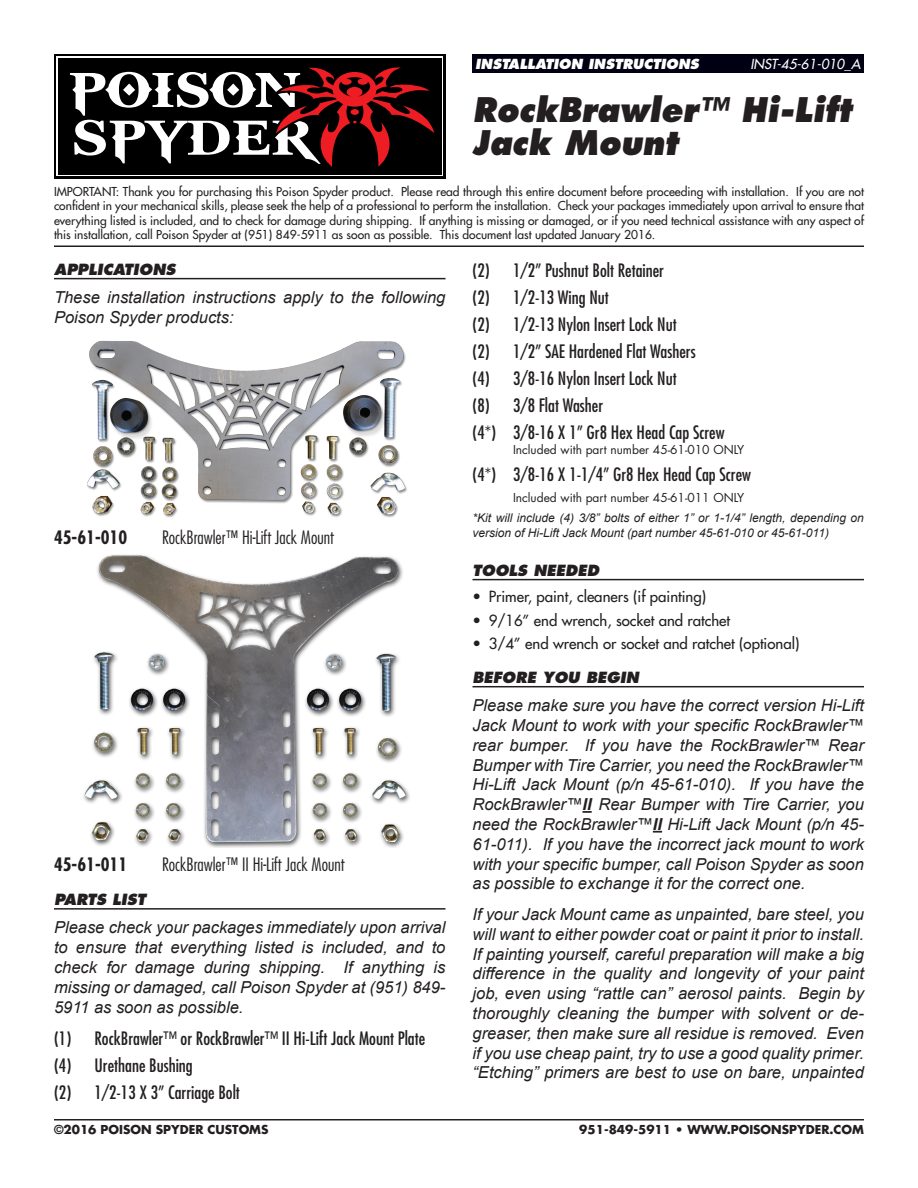
<style>
.page{position:relative;width:918px;height:1188px;background:#fff}
.page>*{position:absolute;margin:0;border:0;box-sizing:border-box;transform-origin:0 0}
.t1{font:italic 800 33px/33px "Futura";color:#231f20;scale:.95 1}
.Part_List{font:condensed 18px "Futura";color:#231f20}
.Part_Number___Name{font:300 condensed 18px "Futura";color:#231f20}
.Part_Number___Name-2{font:700 condensed 18px "Futura";color:#231f20}
.Notes{font:italic 16.5px/19.8px "Arial";color:#231f20;text-align:justify}
.t2{font:15px "Futura";color:#231f20}
.Section_Head{font:italic 800 15px "Futura";color:#231f20}
.t3{font:italic 800 13.5px "Futura";color:#fff}
.t4{font:italic 13.5px "Futura";color:#fff}
.Important{font:12px/14.4px "Futura";color:#231f20;text-align:justify}
.Notes-2{font:italic 12px/14.4px "Arial";color:#231f20}
.Part_List_Part_Numbe{font:12px "Futura";color:#231f20}
.t5{font:700 12px "Futura";color:#231f20}
.s1{font-weight:700}
</style>
<div class="page">
<hr style="left:54px;top:1119px;width:810px;height:1px;background:#231f20">
<svg style="left:54px;top:54px;width:392px;height:125px;fill:#000001"></svg>
<div style="left:57px;top:57px;width:386px;height:119px;background:#000001"></div>
<svg style="left:70px;top:67px;width:364px;height:100px"></svg>
<div style="left:472px;top:54px;width:392px;height:18px;background:#000012"></div>
<hr style="left:54px;top:245px;width:810px;height:2px;background:#231f20">
<hr style="left:54px;top:278px;width:392px;height:1px;background:#231f20">
<hr style="left:54px;top:908px;width:392px;height:2px;background:#231f20">
<img style="left:87px;top:340px;width:320px;height:178px">
<img style="left:83px;top:555px;width:327px;height:293px">
<hr style="left:472px;top:579px;width:392px;height:1px;background:#231f20">
<hr style="left:472px;top:686px;width:392px;height:1px;background:#231f20">
<svg style="left:583px;top:811px;width:9px;height:2px"></svg>
<svg style="left:653px;top:831px;width:9px;height:2px"></svg>
<p class="t3" style="left:475px;top:55px;width:225px">INSTALLATION INSTRUCTIONS</p>
<p class="t4" style="left:750px;top:55px;width:112px">INST-45-61-010_A</p>
<h1 class="t1" style="left:472px;top:93px;width:400px">RockBrawler™ Hi-Lift<br>Jack Mount</h1>
<p class="Important" style="left:54px;top:184px;width:812px">IMPORTANT: Thank you for purchasing this Poison Spyder product. Please read through this entire document before proceeding with installation. If you are not confident in your mechanical skills, please seek the help of a professional to perform the installation. Check your packages immediately upon arrival to ensure that everything listed is included, and to check for damage during shipping. If anything is missing or damaged, or if you need technical assistance with any aspect of this installation, call Poison Spyder at (951) 849-5911 as soon as possible. This document last updated January 2016.</p>
<p class="Section_Head" style="left:54px;top:260px;width:123px">APPLICATIONS</p>
<p class="Notes" style="left:54px;top:288px;width:393px">These installation instructions apply to the following<br>Poison Spyder products:</p>
<p class="Part_List" style="left:472px;top:260px;width:193px">(2) 1/2” Pushnut Bolt Retainer</p>
<p class="Part_List" style="left:472px;top:287px;width:138px">(2) 1/2-13 Wing Nut</p>
<p class="Part_List" style="left:472px;top:314px;width:206px">(2) 1/2-13 Nylon Insert Lock Nut</p>
<p class="Part_List" style="left:472px;top:341px;width:225px">(2) 1/2” SAE Hardened Flat Washers</p>
<p class="Part_List" style="left:472px;top:368px;width:206px">(4) 3/8-16 Nylon Insert Lock Nut</p>
<p class="Part_List" style="left:472px;top:395px;width:132px">(8) 3/8 Flat Washer</p>
<p class="Part_List" style="left:472px;top:422px;width:254px">(4*) 3/8-16 X 1” Gr8 Hex Head Cap Screw</p>
<p class="Part_List_Part_Numbe" style="left:513px;top:442px;width:233px">Included with part number 45-61-010 ONLY</p>
<p class="Part_List" style="left:472px;top:463px;width:280px">(4*) 3/8-16 X 1-1/4” Gr8 Hex Head Cap Screw</p>
<p class="Part_List_Part_Numbe" style="left:513px;top:490px;width:233px">Included with part number 45-61-011 ONLY</p>
<p class="Notes-2" style="left:472px;top:511px;width:393px">*Kit will include (4) 3/8” bolts of either 1” or 1-1/4” length, depending on version of Hi-Lift Jack Mount (part number 45-61-010 or 45-61-011)</p>
<p class="Section_Head" style="left:472px;top:561px;width:128px">TOOLS NEEDED</p>
<p class="t2" style="left:472px;top:587px;width:235px">• Primer, paint, cleaners (if painting)</p>
<p class="t2" style="left:472px;top:611px;width:259px">• 9/16” end wrench, socket and ratchet</p>
<p class="t2" style="left:472px;top:634px;width:328px">• 3/4” end wrench or socket and ratchet (optional)</p>
<p class="Section_Head" style="left:472px;top:668px;width:168px">BEFORE YOU BEGIN</p>
<p class="Notes" style="left:472px;top:696px;width:393px">Please make sure you have the correct version Hi-Lift Jack Mount to work with your specific RockBrawler™ rear bumper. If you have the RockBrawler™ Rear Bumper with Tire Carrier, you need the RockBrawler™ Hi-Lift Jack Mount (p/n 45-61-010). If you have the RockBrawler™<span class="s1">II</span> Rear Bumper with Tire Carrier, you need the RockBrawler™<span class="s1">II</span> Hi-Lift Jack Mount (p/n 45- 61-011). If you have the incorrect jack mount to work with your specific bumper, call Poison Spyder as soon as possible to exchange it for the correct one.</p>
<p class="Notes" style="left:472px;top:905px;width:393px">If your Jack Mount came as unpainted, bare steel, you will want to either powder coat or paint it prior to install.<br>If painting yourself, careful preparation will make a big difference in the quality and longevity of your paint job, even using “rattle can” aerosol paints. Begin by thoroughly cleaning the bumper with solvent or de&shy;greaser, then make sure all residue is removed. Even if you use cheap paint, try to use a good quality primer. “Etching” primers are best to use on bare, unpainted</p>
<p class="Part_Number___Name-2" style="left:54px;top:527px;width:75px">45-61-010</p>
<p class="Part_Number___Name" style="left:162px;top:527px;width:173px">RockBrawler™ Hi-Lift Jack Mount</p>
<p class="Part_Number___Name-2" style="left:54px;top:853px;width:75px">45-61-011</p>
<p class="Part_Number___Name" style="left:162px;top:854px;width:184px">RockBrawler™ II Hi-Lift Jack Mount</p>
<p class="Section_Head" style="left:54px;top:890px;width:93px">PARTS LIST</p>
<p class="Notes" style="left:54px;top:918px;width:393px">Please check your packages immediately upon arrival to ensure that everything listed is included, and to check for damage during shipping. If anything is missing or damaged, call Poison Spyder at (951) 849- 5911 as soon as possible.</p>
<p class="Part_List" style="left:54px;top:1027px;width:373px">(1) RockBrawler™ or RockBrawler™ II Hi-Lift Jack Mount Plate</p>
<p class="Part_List" style="left:54px;top:1054px;width:140px">(4) Urethane Bushing</p>
<p class="Part_List" style="left:54px;top:1081px;width:187px">(2) 1/2-13 X 3” Carriage Bolt</p>
<p class="t5" style="left:54px;top:1122px;width:216px">©2016 POISON SPYDER CUSTOMS</p>
<p class="t5" style="left:579px;top:1122px;width:286px">951-849-5911 • WWW.POISONSPYDER.COM</p>
</div>
